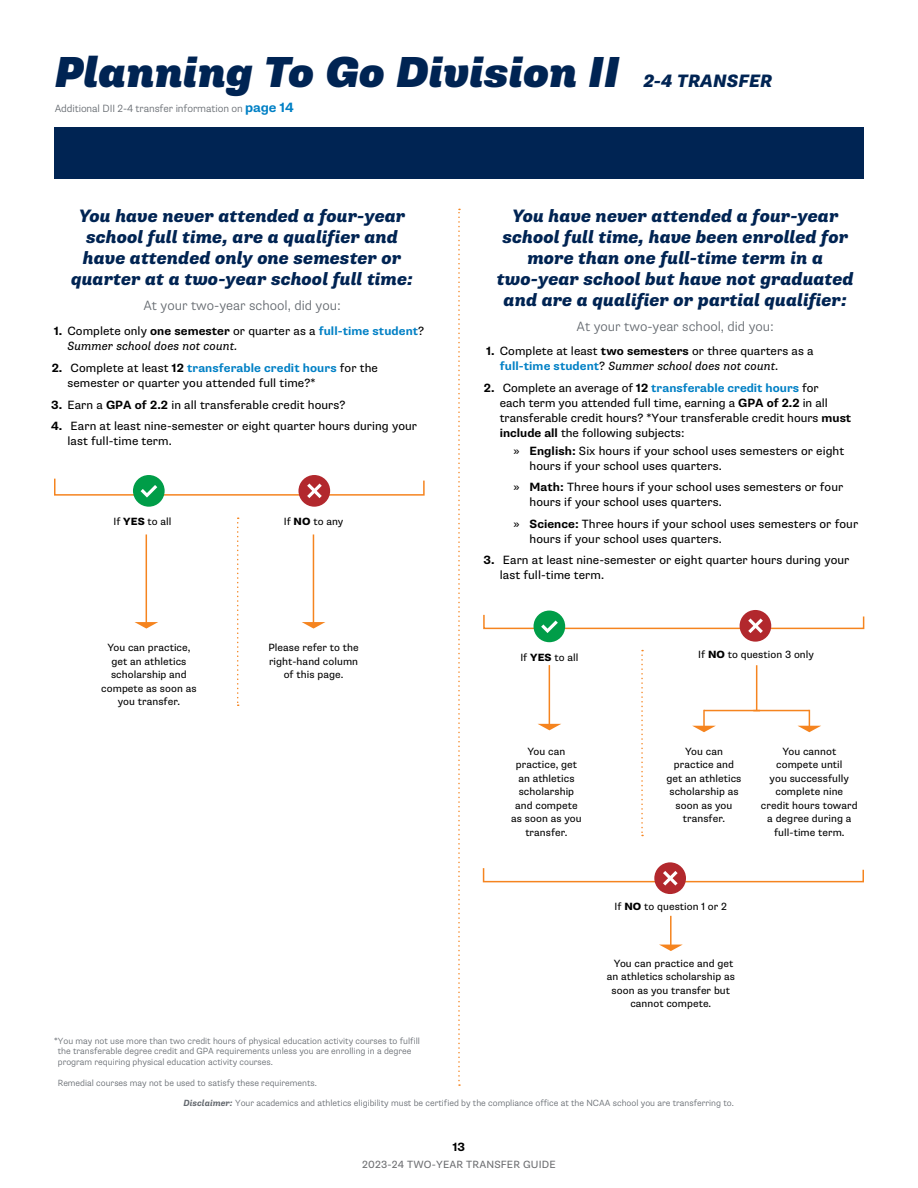
<style>
.page{position:relative;width:918px;height:1188px;background:#fff}
.page>*{position:absolute;margin:0;border:0;box-sizing:border-box;transform-origin:0 0}
.t1{font:italic 900 43.5px "Supria Sans";letter-spacing:-.005em;color:#002453}
.t2{font:italic 800 18px/21px "Supria Sans";color:#002453;text-align:center}
.t3{font:300 13.5px "Supria Sans";color:#64696f}
.t4{font:12px/15px "Supria Sans";letter-spacing:.005em;color:#000}
.t5{font:700 12px "Supria Sans";color:#000}
.t6{font:10.5px/13.5px "Supria Sans";letter-spacing:.005em;color:#000;text-align:center}
.t7{font:300 10.5px "Supria Sans";letter-spacing:-.01em;color:#64696f}
.t8{font:10.5px "Supria Sans";letter-spacing:.015em;color:#6d6e71}
.t9{font:300 9px/10.5px "Supria Sans";color:#64696f}
.s1{font-weight:700;font-size:13.5px;color:#0080c5}
.s2{font-weight:700}
.s3{font-weight:700;color:#0080c5}
.s4{font-style:italic}
.s5{font-weight:800}
.s6{font-weight:700;font-style:italic}
</style>
<div class="page">
<svg style="left:458px;top:209px;width:2px;height:877px"></svg>
<div style="left:133px;top:475px;width:32px;height:32px;background:#009d48;border-radius:50%"></div>
<div style="left:298px;top:475px;width:32px;height:32px;background:#b2282d;border-radius:50%"></div>
<svg style="left:54px;top:477px;width:371px;height:21px"></svg>
<svg style="left:237px;top:518px;width:2px;height:188px"></svg>
<div style="left:740px;top:610px;width:31px;height:32px;background:#b2282d;border-radius:50%"></div>
<div style="left:654px;top:862px;width:32px;height:32px;background:#b2282d;border-radius:50%"></div>
<svg style="left:482px;top:867px;width:382px;height:19px"></svg>
<div style="left:534px;top:611px;width:31px;height:31px;background:#009d48;border-radius:50%"></div>
<svg style="left:483px;top:613px;width:382px;height:20px"></svg>
<svg style="left:641px;top:650px;width:2px;height:186px"></svg>
<hr style="left:146px;top:534px;width:1px;height:91px;background:#f5841f">
<svg style="left:135px;top:622px;width:23px;height:7px"></svg>
<hr style="left:313px;top:534px;width:1px;height:91px;background:#f5841f">
<svg style="left:302px;top:622px;width:23px;height:7px"></svg>
<hr style="left:670px;top:916px;width:2px;height:32px;background:#f5841f">
<svg style="left:660px;top:945px;width:22px;height:6px"></svg>
<hr style="left:549px;top:665px;width:1px;height:62px;background:#f5841f">
<svg style="left:538px;top:724px;width:23px;height:6px"></svg>
<hr style="left:756px;top:665px;width:1px;height:46px;background:#f5841f">
<hr style="left:704px;top:710px;width:105px;height:1px;background:#f5841f">
<hr style="left:703px;top:710px;width:2px;height:20px;background:#f5841f">
<svg style="left:693px;top:726px;width:22px;height:6px"></svg>
<svg style="left:797px;top:710px;width:24px;height:22px"></svg>
<div style="left:55px;top:127px;width:809px;height:52px;background:#002453"></div>
<h1 class="t1" style="left:55px;top:45px;width:566px">Planning To Go Division II</h1>
<p class="t7" style="left:55px;top:102px;width:241px">Additional DII 2-4 transfer information on <span class="s1">page 14</span></p>
<h2 class="t2" style="left:644px;top:70px;width:130px">2-4 TRANSFER</h2>
<h2 class="t2" style="left:71px;top:206px;width:344px">You have never attended a four-year school full time, are a qualifier and have attended only one semester or quarter at a two-year school full time:</h2>
<p class="t4" style="left:67px;top:324px;width:358px;text-indent:-13px"><span class="s2">1.</span> Complete only <span class="s2">one semester</span> or quarter as a <span class="s3">full-time student</span>?<br><span class="s4">Summer school does not count.</span></p>
<p class="t4" style="left:67px;top:361px;width:312px;text-indent:-16px"><span class="s2">2.</span> Complete at least <span class="s2">12</span> <span class="s3">transferable credit hours</span> for the semester or quarter you attended full time?*</p>
<p class="t4" style="left:51px;top:397px;width:296px"><span class="s2">3.</span> Earn a <span class="s2">GPA of 2.2</span> in all transferable credit hours?</p>
<p class="t4" style="left:67px;top:419px;width:351px;text-indent:-16px"><span class="s2">4.</span> Earn at least nine-semester or eight quarter hours during your last full-time term.</p>
<p class="t3" style="left:143px;top:298px;width:199px">At your two-year school, did you:</p>
<p class="t6" style="left:114px;top:515px;width:60px">If <span class="s5">YES</span> to all</p>
<p class="t6" style="left:284px;top:515px;width:61px">If <span class="s5">NO</span> to any</p>
<p class="t6" style="left:101px;top:641px;width:97px">You can practice, get an athletics scholarship and compete as soon as you transfer.</p>
<p class="t6" style="left:268px;top:641px;width:92px">Please refer to the right-hand column of this page.</p>
<h2 class="t2" style="left:497px;top:206px;width:358px">You have never attended a four-year school full time, have been enrolled for more than one full-time term in a two-year school but have not graduated and are a qualifier or partial qualifier:</h2>
<p class="t4" style="left:500px;top:344px;width:315px;text-indent:-13px"><span class="s2">1.</span> Complete at least <span class="s2">two semesters</span> or three quarters as a <span class="s3">full-time student</span>? <span class="s4">Summer school does not count</span>.</p>
<p class="t4" style="left:500px;top:381px;width:353px;text-indent:-16px"><span class="s2">2.</span> Complete an average of <span class="s2">12</span> <span class="s3">transferable credit hours</span> for<br>each term you attended full time, earning a <span class="s2">GPA of 2.2</span> in all transferable credit hours? *Your transferable credit hours <span class="s2">must include all</span> the following subjects:</p>
<p class="t4" style="left:530px;top:443px;width:316px;text-indent:-16px">» <span class="s2">English:</span> Six hours if your school uses semesters or eight hours if your school uses quarters.</p>
<p class="t4" style="left:530px;top:480px;width:315px;text-indent:-16px">» <span class="s2">Math:</span> Three hours if your school uses semesters or four hours if your school uses quarters.</p>
<p class="t4" style="left:530px;top:516px;width:330px;text-indent:-16px">» <span class="s2">Science:</span> Three hours if your school uses semesters or four hours if your school uses quarters.</p>
<p class="t4" style="left:500px;top:553px;width:351px;text-indent:-16px"><span class="s2">3.</span> Earn at least nine-semester or eight quarter hours during your last full-time term.</p>
<p class="t3" style="left:577px;top:319px;width:199px">At your two-year school, did you:</p>
<p class="t6" style="left:520px;top:651px;width:60px">If <span class="s5">YES</span> to all</p>
<p class="t6" style="left:698px;top:648px;width:117px">If <span class="s5">NO</span> to question 3 only</p>
<p class="t6" style="left:511px;top:744px;width:72px">You can practice, get an athletics scholarship and compete as soon as you transfer.</p>
<p class="t6" style="left:667px;top:744px;width:76px">You can practice and get an athletics scholarship as soon as you transfer.</p>
<p class="t6" style="left:761px;top:745px;width:98px">You cannot compete until<br>you successfully complete nine credit hours toward a degree during a full-time term.</p>
<p class="t6" style="left:615px;top:900px;width:114px">If <span class="s5">NO</span> to question 1 or 2</p>
<p class="t6" style="left:607px;top:956px;width:130px">You can practice and get an athletics scholarship as soon as you transfer but cannot compete.</p>
<p class="t9" style="left:58px;top:1036px;width:364px;text-indent:-4px">*You may not use more than two credit hours of physical education activity courses to fulfill the transferable degree credit and GPA requirements unless you are enrolling in a degree program requiring physical education activity courses.</p>
<p class="t9" style="left:58px;top:1078px;width:261px">Remedial courses may not be used to satisfy these requirements.</p>
<p class="t9" style="left:184px;top:1098px;width:552px"><span class="s6">Disclaimer:</span> Your academics and athletics eligibility must be certified by the compliance office at the NCAA school you are transferring to.</p>
<p class="t5" style="left:453px;top:1139px;width:14px">13</p>
<p class="t8" style="left:362px;top:1158px;width:195px">2023-24 TWO-YEAR TRANSFER GUIDE</p>
</div>
